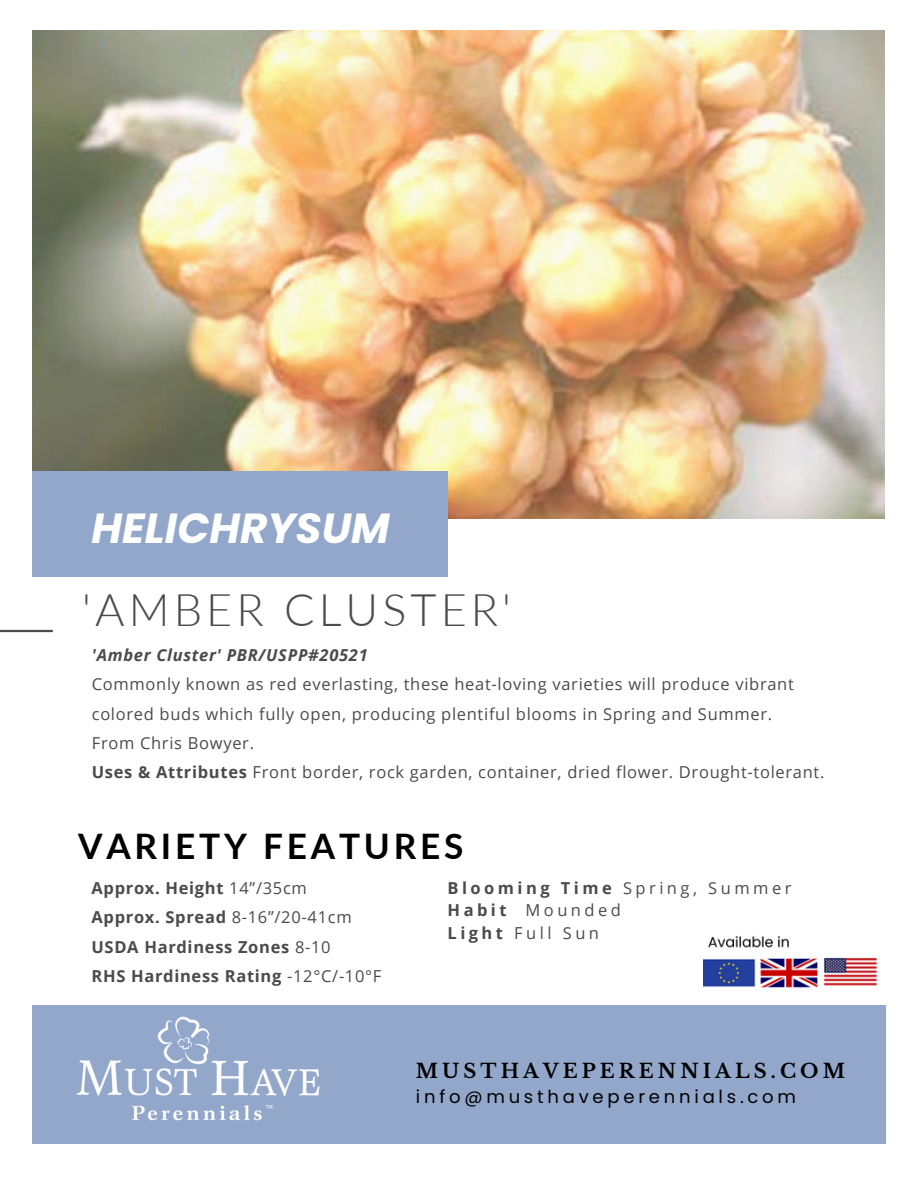
<style>
.page{position:relative;width:918px;height:1188px;background:#fff}
.page>*{position:absolute;margin:0;border:0;box-sizing:border-box;transform-origin:0 0}
.t1{font:300 45px "Lato";letter-spacing:.09em;color:#4b4b4b}
.t2{font:italic 700 42px "Poppins";color:#fff}
.t3{font:700 35.25px "Lato";letter-spacing:.11em;color:#000}
.t4{font:700 19.5px "Libre Baskerville";letter-spacing:.21em;color:#000}
.t5{font:18px "Poppins";letter-spacing:.21em;color:#000}
.t6{font:16.5px/29.2px "Open Sans";letter-spacing:.045em;color:#4b4b4b}
.t7{font:700 16.5px "Open Sans";letter-spacing:.04em;color:#4b4b4b}
.t8{font:16.5px "Open Sans";letter-spacing:.21em;color:#4b4b4b}
.t9{font:italic 700 16.5px "Open Sans";letter-spacing:.045em;color:#4b4b4b}
.s1{font-weight:700}
.s2{font-weight:400}
</style>
<div class="page">
<img style="left:32px;top:31px;width:853px;height:487px">
<hr style="left:0;top:630px;width:53px;height:2px;background:#4b4b4b">
<div style="left:32px;top:471px;width:415px;height:106px;background:#93a7cb"></div>
<div style="left:32px;top:1005px;width:853px;height:138px;background:#93a7cb"></div>
<img style="left:36px;top:1016px;width:323px;height:128px">
<img style="left:704px;top:936px;width:174px;height:52px">
<p class="t2" style="left:92px;top:499px;width:300px">HELICHRYSUM</p>
<p class="t1" style="left:82px;top:582px;width:430px">'AMBER CLUSTER'</p>
<p class="t9" style="left:92px;top:643px;width:277px">'Amber Cluster' PBR/USPP#20521</p>
<p class="t6" style="left:92px;top:669px;width:704px">Commonly known as red everlasting, these heat-loving varieties will produce vibrant colored buds which fully open, producing plentiful blooms in Spring and Summer.</p>
<p class="t6" style="left:92px;top:728px;width:164px">From Chris Bowyer.</p>
<p class="t6" style="left:92px;top:757px;width:734px"><span class="s1">Uses &amp; Attributes</span> Front border, rock garden, container, dried flower. Drought-tolerant.</p>
<p class="t3" style="left:78px;top:825px;width:387px">VARIETY FEATURES</p>
<p class="t8" style="left:448px;top:876px;width:345px"><span class="s1">Blooming Time</span> Spring, Summer</p>
<p class="t8" style="left:448px;top:899px;width:175px"><span class="s1">Habit</span> Mounded</p>
<p class="t6" style="left:448px;top:918px;width:153px"><span class="s1">Light</span> Full Sun</p>
<p class="t7" style="left:92px;top:876px;width:217px">Approx. Height <span class="s2">14”/35cm</span></p>
<p class="t7" style="left:92px;top:906px;width:262px">Approx. Spread <span class="s2">8-16”/20-41cm</span></p>
<p class="t7" style="left:92px;top:935px;width:241px">USDA Hardiness Zones <span class="s2">8-10</span></p>
<p class="t7" style="left:92px;top:964px;width:292px">RHS Hardiness Rating <span class="s2">-12°C/-10°F</span></p>
<p class="t4" style="left:416px;top:1059px;width:431px">MUSTHAVEPERENNIALS.COM</p>
<p class="t5" style="left:416px;top:1084px;width:382px">info@musthaveperennials.com</p>
</div>
